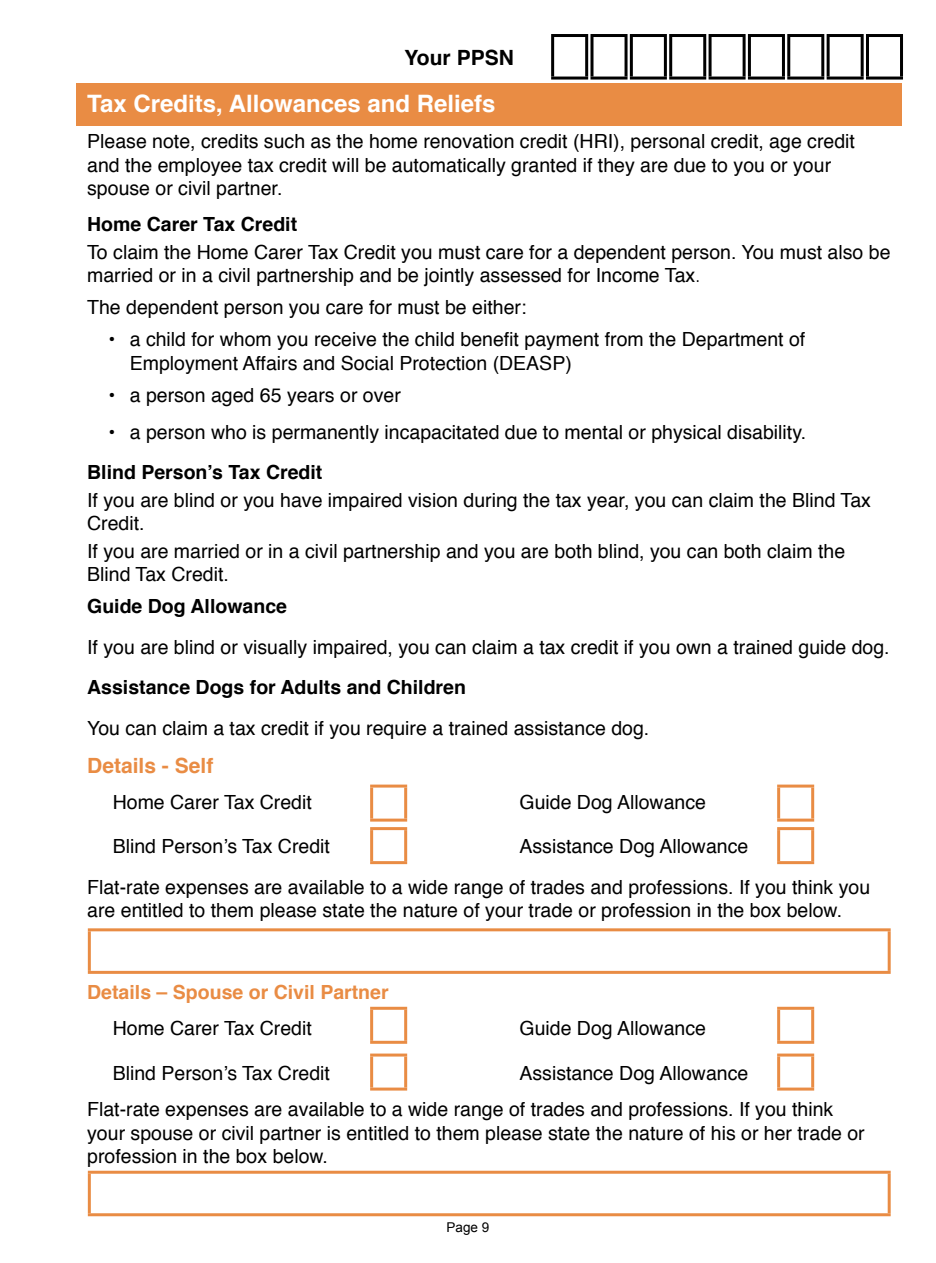
<style>
.page{position:relative;width:936px;height:1263px;background:#fff}
.page>*{position:absolute;margin:0;border:0;box-sizing:border-box;transform-origin:0 0}
.t1{font:700 24px "Helvetica";color:#fff}
.t2{font:700 21px "Helvetica";color:#e98c44}
.t3{font:700 21px "Helvetica";color:#000}
.t4{font:19.5px/23.4px "Helvetica";color:#000}
.t5{font:700 19.5px "Helvetica";color:#000}
.t6{font:700 19.5px "Helvetica";color:#e98c44}
.t7{font:13.5px "Arial";color:#000}
.s1{font-weight:300}
</style>
<div class="page">
<hr style="left:590px;top:34px;width:37px;height:3px;background:#000">
<hr style="left:590px;top:37px;width:3px;height:40px;background:#000">
<hr style="left:624px;top:37px;width:3px;height:40px;background:#000">
<hr style="left:590px;top:77px;width:37px;height:3px;background:#000">
<hr style="left:551px;top:34px;width:37px;height:3px;background:#000">
<hr style="left:551px;top:37px;width:3px;height:40px;background:#000">
<hr style="left:585px;top:37px;width:3px;height:40px;background:#000">
<hr style="left:551px;top:77px;width:37px;height:3px;background:#000">
<hr style="left:629px;top:34px;width:37px;height:3px;background:#000">
<hr style="left:629px;top:37px;width:3px;height:40px;background:#000">
<hr style="left:663px;top:37px;width:3px;height:40px;background:#000">
<hr style="left:629px;top:77px;width:37px;height:3px;background:#000">
<hr style="left:669px;top:34px;width:37px;height:3px;background:#000">
<hr style="left:669px;top:37px;width:3px;height:40px;background:#000">
<hr style="left:703px;top:37px;width:3px;height:40px;background:#000">
<hr style="left:669px;top:77px;width:37px;height:3px;background:#000">
<hr style="left:708px;top:34px;width:37px;height:3px;background:#000">
<hr style="left:708px;top:37px;width:3px;height:40px;background:#000">
<hr style="left:742px;top:37px;width:3px;height:40px;background:#000">
<hr style="left:708px;top:77px;width:37px;height:3px;background:#000">
<hr style="left:747px;top:34px;width:37px;height:3px;background:#000">
<hr style="left:747px;top:37px;width:3px;height:40px;background:#000">
<hr style="left:781px;top:37px;width:3px;height:40px;background:#000">
<hr style="left:747px;top:77px;width:37px;height:3px;background:#000">
<hr style="left:787px;top:34px;width:37px;height:3px;background:#000">
<hr style="left:787px;top:37px;width:3px;height:40px;background:#000">
<hr style="left:821px;top:37px;width:3px;height:40px;background:#000">
<hr style="left:787px;top:77px;width:37px;height:3px;background:#000">
<hr style="left:826px;top:34px;width:37px;height:3px;background:#000">
<hr style="left:826px;top:37px;width:3px;height:40px;background:#000">
<hr style="left:860px;top:37px;width:3px;height:40px;background:#000">
<hr style="left:826px;top:77px;width:37px;height:3px;background:#000">
<hr style="left:865px;top:34px;width:37px;height:3px;background:#000">
<hr style="left:865px;top:37px;width:3px;height:40px;background:#000">
<hr style="left:899px;top:37px;width:3px;height:40px;background:#000">
<hr style="left:865px;top:77px;width:37px;height:3px;background:#000">
<div style="left:77px;top:84px;width:824px;height:42px;background:#e98c44"></div>
<hr style="left:88px;top:931px;width:3px;height:40px;background:#e98c44">
<hr style="left:88px;top:928px;width:802px;height:3px;background:#e98c44">
<hr style="left:887px;top:931px;width:3px;height:40px;background:#e98c44">
<hr style="left:88px;top:971px;width:802px;height:3px;background:#e98c44">
<hr style="left:370px;top:830px;width:3px;height:31px;background:#e98c44">
<hr style="left:370px;top:827px;width:37px;height:3px;background:#e98c44">
<hr style="left:404px;top:830px;width:3px;height:31px;background:#e98c44">
<hr style="left:370px;top:861px;width:37px;height:3px;background:#e98c44">
<hr style="left:370px;top:787px;width:3px;height:32px;background:#e98c44">
<hr style="left:370px;top:784px;width:37px;height:3px;background:#e98c44">
<hr style="left:404px;top:787px;width:3px;height:32px;background:#e98c44">
<hr style="left:370px;top:819px;width:37px;height:3px;background:#e98c44">
<hr style="left:777px;top:830px;width:3px;height:31px;background:#e98c44">
<hr style="left:777px;top:827px;width:37px;height:3px;background:#e98c44">
<hr style="left:811px;top:830px;width:3px;height:31px;background:#e98c44">
<hr style="left:777px;top:861px;width:37px;height:3px;background:#e98c44">
<hr style="left:370px;top:1056px;width:3px;height:31px;background:#e98c44">
<hr style="left:370px;top:1053px;width:37px;height:3px;background:#e98c44">
<hr style="left:404px;top:1056px;width:3px;height:31px;background:#e98c44">
<hr style="left:370px;top:1087px;width:37px;height:3px;background:#e98c44">
<hr style="left:370px;top:1010px;width:3px;height:31px;background:#e98c44">
<hr style="left:370px;top:1007px;width:37px;height:3px;background:#e98c44">
<hr style="left:404px;top:1010px;width:3px;height:31px;background:#e98c44">
<hr style="left:370px;top:1041px;width:37px;height:3px;background:#e98c44">
<hr style="left:88px;top:1174px;width:3px;height:39px;background:#e98c44">
<hr style="left:88px;top:1171px;width:802px;height:3px;background:#e98c44">
<hr style="left:887px;top:1174px;width:3px;height:39px;background:#e98c44">
<hr style="left:88px;top:1213px;width:802px;height:3px;background:#e98c44">
<hr style="left:777px;top:787px;width:3px;height:32px;background:#e98c44">
<hr style="left:777px;top:784px;width:37px;height:3px;background:#e98c44">
<hr style="left:811px;top:787px;width:3px;height:32px;background:#e98c44">
<hr style="left:777px;top:819px;width:37px;height:3px;background:#e98c44">
<hr style="left:777px;top:1056px;width:3px;height:31px;background:#e98c44">
<hr style="left:777px;top:1053px;width:37px;height:3px;background:#e98c44">
<hr style="left:811px;top:1056px;width:3px;height:31px;background:#e98c44">
<hr style="left:777px;top:1087px;width:37px;height:3px;background:#e98c44">
<hr style="left:777px;top:1010px;width:3px;height:31px;background:#e98c44">
<hr style="left:777px;top:1007px;width:37px;height:3px;background:#e98c44">
<hr style="left:811px;top:1010px;width:3px;height:31px;background:#e98c44">
<hr style="left:777px;top:1041px;width:37px;height:3px;background:#e98c44">
<p class="t3" style="left:404px;top:40px;width:111px">Your PPSN</p>
<p class="t1" style="left:87px;top:84px;width:410px">Tax Credits, Allowances and Reliefs</p>
<p class="t4" style="left:87px;top:130px;width:769px">Please note, credits such as the home renovation credit (HRI), personal credit, age credit and the employee tax credit will be automatically granted if they are due to you or your spouse or civil partner.</p>
<p class="t5" style="left:87px;top:209px;width:211px">Home Carer Tax Credit</p>
<p class="t4" style="left:87px;top:241px;width:804px">To claim the Home Carer Tax Credit you must care for a dependent person. You must also be married or in a civil partnership and be jointly assessed for Income Tax<span class="s1">.</span></p>
<p class="t4" style="left:87px;top:296px;width:440px">The dependent person you care for must be either:</p>
<p class="t4" style="left:130px;top:328px;width:677px;text-indent:-21px">• a child for whom you receive the child benefit payment from the Department of<br>Employment Affairs and Social Protection (DEASP)</p>
<p class="t4" style="left:108px;top:384px;width:294px">• a person aged 65 years or over</p>
<p class="t4" style="left:108px;top:421px;width:699px">• a person who is permanently incapacitated due to mental or physical disability.</p>
<p class="t5" style="left:87px;top:457px;width:237px">Blind Person’s Tax Credit</p>
<p class="t4" style="left:87px;top:489px;width:785px">If you are blind or you have impaired vision during the tax year, you can claim the Blind Tax<br>Credit.</p>
<p class="t4" style="left:87px;top:540px;width:759px">If you are married or in a civil partnership and you are both blind, you can both claim the<br>Blind Tax Credit.</p>
<p class="t5" style="left:87px;top:591px;width:201px">Guide Dog Allowance</p>
<p class="t4" style="left:87px;top:636px;width:804px">If you are blind or visually impaired, you can claim a tax credit if you own a trained guide dog.</p>
<p class="t5" style="left:87px;top:671px;width:380px">Assistance Dogs for Adults and Children</p>
<p class="t4" style="left:87px;top:716px;width:563px">You can claim a tax credit if you require a trained assistance dog.</p>
<p class="t2" style="left:87px;top:748px;width:128px">Details - Self</p>
<p class="t4" style="left:113px;top:791px;width:201px">Home Carer Tax Credit</p>
<p class="t4" style="left:519px;top:791px;width:188px">Guide Dog Allowance</p>
<p class="t4" style="left:113px;top:835px;width:219px">Blind Person’s Tax Credit</p>
<p class="t4" style="left:87px;top:827px;width:784px;line-height:40.3px;text-indent:432px">Assistance Dog Allowance<br>Flat-rate expenses are available to a wide range of trades and professions. If you think you</p>
<p class="t4" style="left:87px;top:899px;width:756px">are entitled to them please state the nature of your trade or profession in the box below.</p>
<p class="t6" style="left:87px;top:976px;width:303px">Details – Spouse or Civil Partner</p>
<p class="t4" style="left:113px;top:1017px;width:201px">Home Carer Tax Credit</p>
<p class="t4" style="left:519px;top:1017px;width:188px">Guide Dog Allowance</p>
<p class="t4" style="left:113px;top:1062px;width:219px">Blind Person’s Tax Credit</p>
<p class="t4" style="left:87px;top:1055px;width:747px;line-height:36.2px;text-indent:432px">Assistance Dog Allowance<br>Flat-rate expenses are available to a wide range of trades and professions. If you think</p>
<p class="t4" style="left:87px;top:1121px;width:779px">your spouse or civil partner is entitled to them please state the nature of his or her trade or profession in the box below.</p>
<p class="t7" style="left:446px;top:1219px;width:44px">Page 9</p>
</div>
